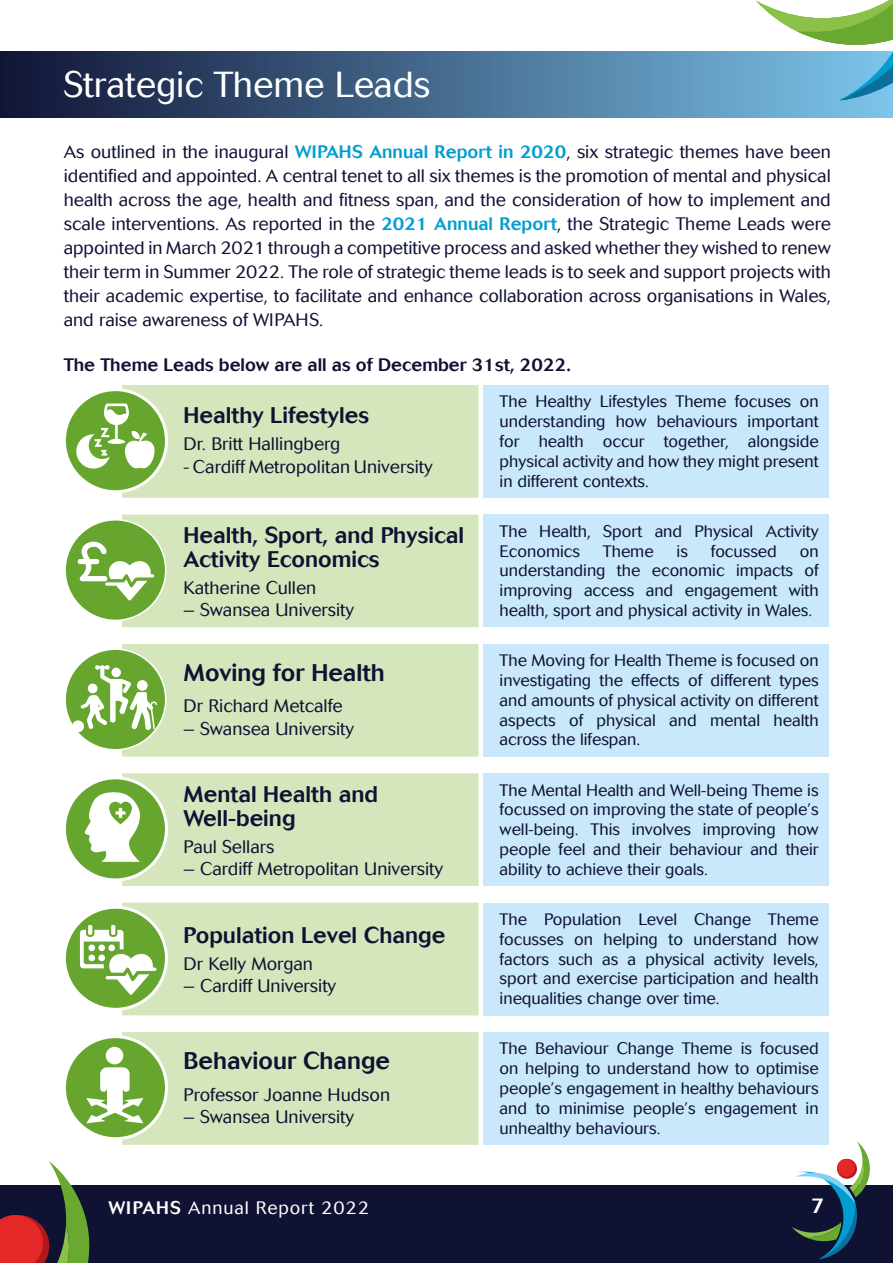
<style>
.page{position:relative;width:893px;height:1263px;background:#fff}
.page>*{position:absolute;margin:0;border:0;box-sizing:border-box;transform-origin:0 0}
.t1{font:300 36px "Cosmos";color:#fff}
.t2{font:500 24px "Cosmos";color:#0f1233}
.t3{font:500 22.5px/24px "Cosmos";color:#0f1233}
.t4{font:500 21px "Cosmos";color:#fff}
.t5{font:300 18px/24px "Cosmos";color:#0f1233;text-align:justify}
.t6{font:500 18px "Cosmos";color:#0f1233}
.t7{font:300 18px "Cosmos";letter-spacing:.05em;color:#fff}
.t8{font:300 16.5px/19.8px "Cosmos";color:#0f1233;text-align:justify}
.s1{font-weight:500;color:#009ed1}
.s2{font-weight:500}
</style>
<div class="page">
<div style="left:0;top:1185px;width:892px;height:78px;background:#0f1233"></div>
<svg style="left:0;top:1161px;width:90px;height:102px"></svg>
<svg style="left:792px;top:1141px;width:101px;height:122px"></svg>
<div style="left:0;top:51px;width:893px;height:66px;background:linear-gradient(to right,#111435,#7cc5eb)"></div>
<svg style="left:756px;top:0;width:137px;height:100px"></svg>
<div style="left:386px;top:385px;width:442px;height:113px;background:#c9e8fb"></div>
<svg style="left:481px;top:385px;width:2px;height:113px"></svg>
<svg style="left:64px;top:390px;width:102px;height:102px"></svg>
<svg style="left:76px;top:385px;width:405px;height:113px"></svg>
<div style="left:386px;top:515px;width:442px;height:112px;background:#c9e8fb"></div>
<svg style="left:481px;top:514px;width:4px;height:113px"></svg>
<div style="left:65px;top:520px;width:101px;height:100px;background:#66a62e;border-radius:50%"></div>
<div style="left:386px;top:644px;width:442px;height:112px;background:#c9e8fb"></div>
<svg style="left:481px;top:644px;width:4px;height:113px"></svg>
<div style="left:65px;top:649px;width:101px;height:101px;background:#66a62e;border-radius:50%"></div>
<div style="left:386px;top:773px;width:442px;height:113px;background:#c9e8fb"></div>
<svg style="left:481px;top:773px;width:2px;height:113px"></svg>
<svg style="left:64px;top:778px;width:102px;height:102px"></svg>
<div style="left:386px;top:903px;width:442px;height:112px;background:#c9e8fb"></div>
<svg style="left:481px;top:903px;width:4px;height:113px"></svg>
<svg style="left:64px;top:907px;width:102px;height:102px"></svg>
<div style="left:386px;top:1032px;width:442px;height:113px;background:#c9e8fb"></div>
<svg style="left:481px;top:1032px;width:2px;height:113px"></svg>
<svg style="left:64px;top:1037px;width:102px;height:102px"></svg>
<svg style="left:78px;top:514px;width:403px;height:114px"></svg>
<div style="left:72px;top:720px;width:12px;height:12px;background:#fff;border-radius:50%"></div>
<svg style="left:80px;top:644px;width:401px;height:113px"></svg>
<svg style="left:84px;top:773px;width:397px;height:113px"></svg>
<svg style="left:80px;top:902px;width:401px;height:114px"></svg>
<svg style="left:86px;top:1032px;width:395px;height:113px"></svg>
<p class="t1" style="left:64px;top:64px;width:368px">Strategic Theme Leads</p>
<p class="t5" style="left:64px;top:140px;width:768px">As outlined in the inaugural <span class="s1">WIPAHS Annual Report in 2020</span>, six strategic themes have been identified and appointed. A central tenet to all six themes is the promotion of mental and physical health across the age, health and fitness span, and the consideration of how to implement and scale interventions. As reported in the <span class="s1">2021 Annual Report</span>, the Strategic Theme Leads were appointed in March 2021 through a competitive process and asked whether they wished to renew their term in Summer 2022. The role of strategic theme leads is to seek and support projects with their academic expertise, to facilitate and enhance collaboration across organisations in Wales, and raise awareness of WIPAHS.</p>
<p class="t6" style="left:64px;top:354px;width:509px">The Theme Leads below are all as of December 31st, 2022.</p>
<p class="t8" style="left:500px;top:392px;width:320px">The Healthy Lifestyles Theme focuses on understanding how behaviours important for health occur together, alongside physical activity and how they might present in different contexts.</p>
<p class="t3" style="left:184px;top:404px;width:187px">Healthy Lifestyles</p>
<p class="t5" style="left:184px;top:432px;width:158px">Dr. Britt Hallingberg</p>
<p class="t5" style="left:184px;top:455px;width:251px">- Cardiff Metropolitan University</p>
<p class="t3" style="left:184px;top:523px;width:282px">Health, Sport, and Physical<br>Activity Economics</p>
<p class="t5" style="left:184px;top:576px;width:134px">Katherine Cullen</p>
<p class="t5" style="left:184px;top:598px;width:172px">– Swansea University</p>
<p class="t2" style="left:184px;top:659px;width:203px">Moving for Health</p>
<p class="t5" style="left:184px;top:694px;width:161px">Dr Richard Metcalfe</p>
<p class="t5" style="left:184px;top:717px;width:172px">– Swansea University</p>
<p class="t3" style="left:184px;top:782px;width:196px">Mental Health and</p>
<p class="t3" style="left:184px;top:806px;width:114px">Well-being</p>
<p class="t5" style="left:184px;top:834px;width:92px">Paul Sellars</p>
<p class="t5" style="left:184px;top:857px;width:261px">– Cardiff Metropolitan University</p>
<p class="t3" style="left:184px;top:923px;width:263px">Population Level Change</p>
<p class="t5" style="left:184px;top:952px;width:131px">Dr Kelly Morgan</p>
<p class="t5" style="left:184px;top:974px;width:154px">– Cardiff University</p>
<p class="t2" style="left:184px;top:1047px;width:208px">Behaviour Change</p>
<p class="t5" style="left:184px;top:1082px;width:208px">Professor Joanne Hudson</p>
<p class="t5" style="left:184px;top:1105px;width:172px">– Swansea University</p>
<p class="t8" style="left:500px;top:521px;width:320px">The Health, Sport and Physical Activity<br>Economics</p>
<p class="t8" style="left:603px;top:541px;width:52px">Theme</p>
<p class="t8" style="left:677px;top:541px;width:13px">is</p>
<p class="t8" style="left:711px;top:541px;width:67px">focussed</p>
<p class="t8" style="left:500px;top:541px;width:320px;text-indent:300px">on understanding the economic impacts of improving access and engagement with health, sport and physical activity in Wales.</p>
<p class="t8" style="left:500px;top:651px;width:320px">The Moving for Health Theme is focused on investigating the effects of different types and amounts of physical activity on different aspects of physical and mental health across the lifespan.</p>
<p class="t8" style="left:500px;top:780px;width:321px">The Mental Health and Well-being Theme is focussed on improving the state of people’s well-being. This involves improving how people feel and their behaviour and their ability to achieve their goals.</p>
<p class="t8" style="left:500px;top:909px;width:321px">The Population Level Change Theme focusses on helping to understand how factors such as a physical activity levels, sport and exercise participation and health inequalities change over time.</p>
<p class="t8" style="left:500px;top:1039px;width:321px">The Behaviour Change Theme is focused on helping to understand how to optimise people’s engagement in healthy behaviours and to minimise people’s engagement in unhealthy behaviours.</p>
<p class="t7" style="left:108px;top:1197px;width:262px"><span class="s2">WIPAHS</span> Annual Report 2022</p>
<p class="t4" style="left:811px;top:1194px;width:15px">7</p>
</div>
